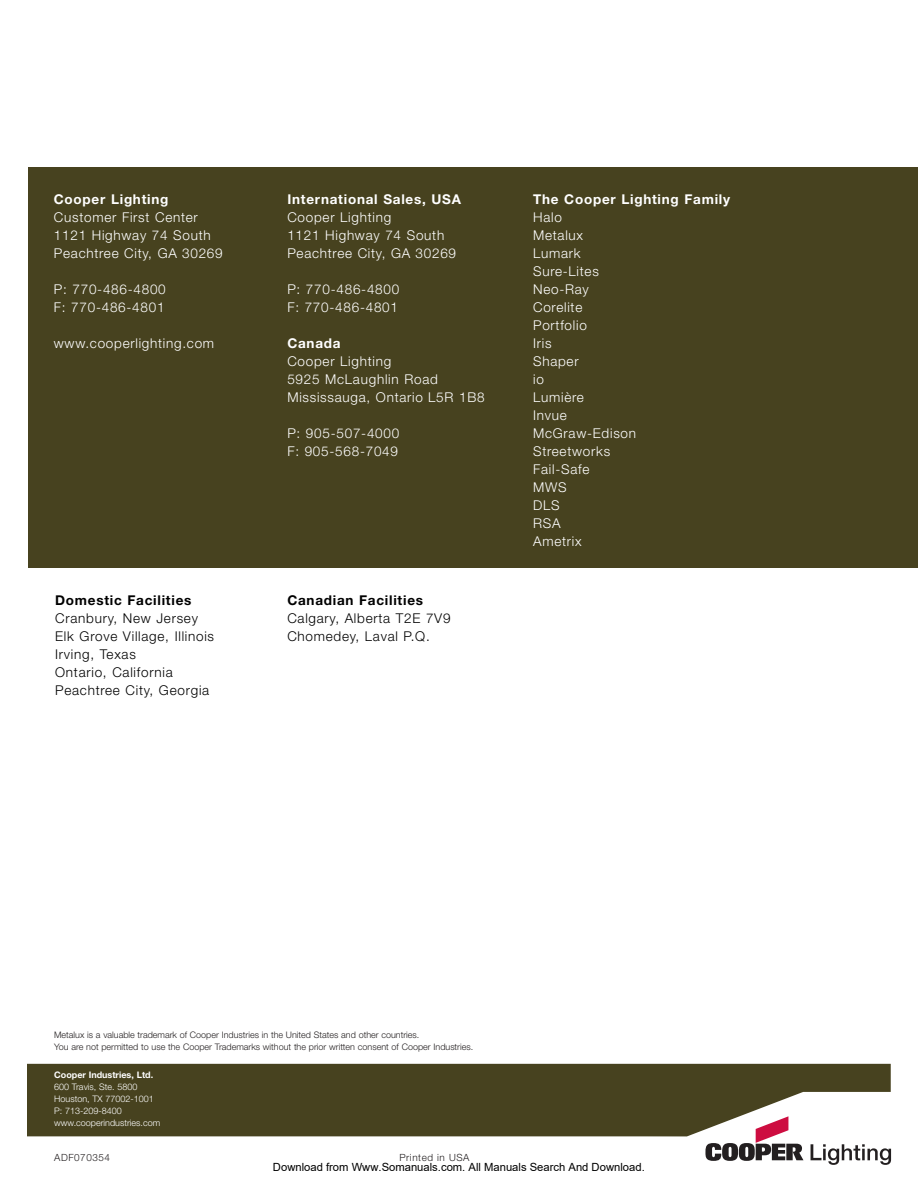
<style>
.page{position:relative;width:918px;height:1188px;background:#fff}
.page>*{position:absolute;margin:0;border:0;box-sizing:border-box;transform-origin:0 0}
.t1{font:300 13.5px/18px "Helvetica Neue LT Std";letter-spacing:.055em;color:#fff}
.t2{font:300 13.5px/18px "Helvetica Neue LT Std";letter-spacing:.055em;color:#000}
.t3{font:700 13.5px "Helvetica Neue LT Std";letter-spacing:.055em;color:#fff}
.t4{font:700 13.5px "Helvetica Neue LT Std";letter-spacing:.055em;color:#000}
.t5{font:11.25px "Arial";color:#000}
.t6{font:300 9.9px "Helvetica Neue LT Std";letter-spacing:.055em;color:#231f20}
.t7{font:300 9px/12px "Helvetica Neue LT Std";color:#231f20}
.t8{font:300 9px/12px "Helvetica Neue LT Std";color:#fff}
.t9{font:700 9px "Helvetica Neue LT Std";color:#fff}
</style>
<div class="page">
<svg style="left:27px;top:1064px;width:864px;height:72px;background:#555030"></svg>
<svg style="left:705px;top:1116px;width:98px;height:45px"></svg>
<svg style="left:811px;top:1144px;width:80px;height:21px"></svg>
<hr style="left:917px;top:1007px;width:1px;height:63px;background:#47421f">
<div style="left:28px;top:167px;width:890px;height:400px;background:#47421f"></div>
<p class="t3" style="left:54px;top:194px;width:116px">Cooper Lighting</p>
<p class="t1" style="left:54px;top:210px;width:170px">Customer First Center<br>1121 Highway 74 South<br>Peachtree City, GA 30269</p>
<p class="t1" style="left:54px;top:282px;width:113px">P: 770-486-4800<br>F: 770-486-4801</p>
<p class="t1" style="left:54px;top:336px;width:162px">www.cooperlighting.com</p>
<p class="t4" style="left:55px;top:595px;width:138px">Domestic Facilities</p>
<p class="t2" style="left:55px;top:611px;width:160px">Cranbury, New Jersey<br>Elk Grove Village, Illinois<br>Irving, Texas<br>Ontario, California<br>Peachtree City, Georgia</p>
<p class="t3" style="left:287px;top:194px;width:175px">International Sales, USA</p>
<p class="t1" style="left:287px;top:210px;width:170px">Cooper Lighting<br>1121 Highway 74 South<br>Peachtree City, GA 30269</p>
<p class="t1" style="left:287px;top:282px;width:113px">P: 770-486-4800<br>F: 770-486-4801</p>
<p class="t3" style="left:287px;top:338px;width:55px">Canada</p>
<p class="t1" style="left:287px;top:354px;width:199px">Cooper Lighting<br>5925 McLaughlin Road<br>Mississauga, Ontario L5R 1B8</p>
<p class="t1" style="left:287px;top:426px;width:113px">P: 905-507-4000<br>F: 905-568-7049</p>
<p class="t4" style="left:287px;top:595px;width:137px">Canadian Facilities</p>
<p class="t2" style="left:287px;top:611px;width:165px">Calgary, Alberta T2E 7V9<br>Chomedey, Laval P.Q.</p>
<p class="t3" style="left:533px;top:194px;width:199px">The Cooper Lighting Family</p>
<p class="t1" style="left:533px;top:210px;width:105px">Halo<br>Metalux<br>Lumark<br>Sure-Lites<br>Neo-Ray<br>Corelite<br>Portfolio<br>Iris<br>Shaper<br>io<br>Lumière<br>Invue<br>McGraw-Edison<br>Streetworks<br>Fail-Safe<br>MWS<br>DLS<br>RSA<br>Ametrix</p>
<p class="t7" style="left:54px;top:1030px;width:421px">Metalux is a valuable trademark of Cooper Industries in the United States and other countries.<br>You are not permitted to use the Cooper Trademarks without the prior written consent of Cooper Industries.</p>
<p class="t9" style="left:54px;top:1072px;width:100px">Cooper Industries, Ltd.</p>
<p class="t8" style="left:54px;top:1082px;width:108px">600 Travis, Ste. 5800<br>Houston, TX 77002-1001<br>P: 713-209-8400 www.cooperindustries.com</p>
<p class="t6" style="left:54px;top:1154px;width:57px">ADF070354</p>
<p class="t6" style="left:399px;top:1154px;width:72px">Printed in USA</p>
<p class="t5" style="left:273px;top:1160px;width:373px">Download from Www.Somanuals.com. All Manuals Search And Download.</p>
</div>
